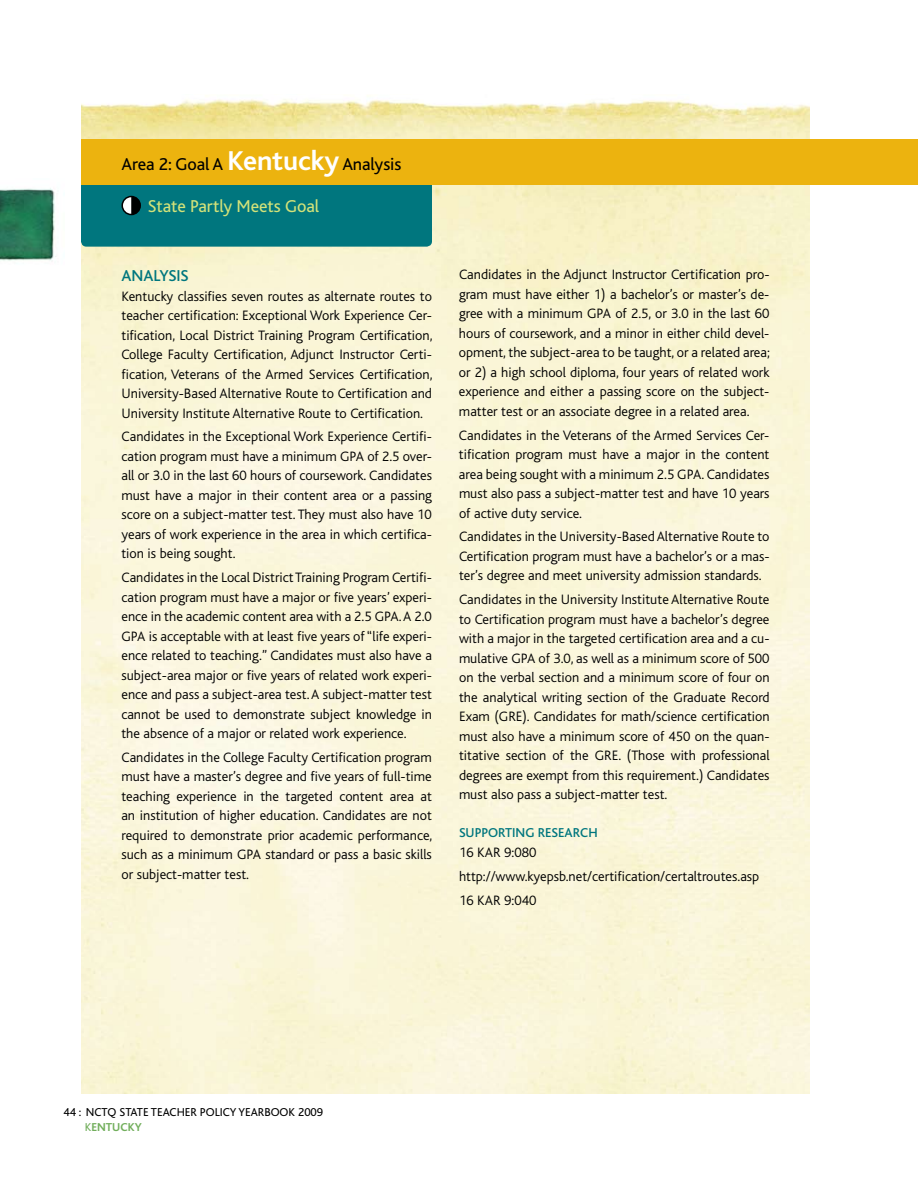
<style>
.page{position:relative;width:918px;height:1188px;background:#fff}
.page>*{position:absolute;margin:0;border:0;box-sizing:border-box;transform-origin:0 0}
.t1{font:18px "Bliss";letter-spacing:-.005em;color:#000}
.t2{font:18px "Bliss";letter-spacing:-.005em;color:#d3e279}
.t3{font:500 16.5px "Bliss";color:#00767e}
.t4{font:300 14.25px/19.5px "Bliss";color:#000;text-align:justify}
.t5{font:500 13.5px "Bliss";color:#00767e}
.t6{font:12px/14.4px "Bliss";color:#000}
.s1{font-weight:700;font-size:28.5px;color:#fff}
.s2{color:#71ae5b}
.s3{font-weight:700;color:#71ae5b}
</style>
<div class="page">
<img style="left:81px;top:95px;width:729px;height:999px">
<div style="left:81px;top:159px;width:351px;height:88px;background:#00767e;border-radius:5px"></div>
<div style="left:81px;top:140px;width:837px;height:45px;background:#ecb30f"></div>
<svg style="left:123px;top:197px;width:17px;height:17px"></svg>
<div style="left:121px;top:196px;width:20px;height:19px;border:3px solid #000;border-radius:50%"></div>
<svg style="left:123px;top:197px;width:8px;height:17px"></svg>
<img style="left:0;top:188px;width:56px;height:73px">
<p class="t1" style="left:122px;top:155px;width:281px">AREA 2: GOAL A <span class="s1">Kentucky</span> ANALYSIS</p>
<p class="t2" style="left:148px;top:197px;width:173px">STATE PARTLY MEETS GOAL</p>
<p class="t3" style="left:122px;top:267px;width:69px">ANALYSIS</p>
<p class="t4" style="left:121px;top:286px;width:313px">Kentucky classifies seven routes as alternate routes to teacher certification: Exceptional Work Experience Cer&shy;tification, Local District Training Program Certification, College Faculty Certification, Adjunct Instructor Certi&shy;fication, Veterans of the Armed Services Certification, University-Based Alternative Route to Certification and University Institute Alternative Route to Certification.</p>
<p class="t4" style="left:121px;top:427px;width:312px">Candidates in the Exceptional Work Experience Certifi&shy;cation program must have a minimum GPA of 2.5 over&shy;all or 3.0 in the last 60 hours of coursework. Candidates must have a major in their content area or a passing score on a subject-matter test. They must also have 10 years of work experience in the area in which certifica&shy;tion is being sought.</p>
<p class="t4" style="left:121px;top:568px;width:312px">Candidates in the Local District Training Program Certifi&shy;cation program must have a major or five years’ experi&shy;ence in the academic content area with a 2.5 GPA. A 2.0<br>GPA is acceptable with at least five years of “life experi&shy;ence related to teaching.” Candidates must also have a subject-area major or five years of related work experi&shy;ence and pass a subject-area test. A subject-matter test cannot be used to demonstrate subject knowledge in the absence of a major or related work experience.</p>
<p class="t4" style="left:121px;top:748px;width:312px">Candidates in the College Faculty Certification program must have a master’s degree and five years of full-time teaching experience in the targeted content area at an institution of higher education. Candidates are not required to demonstrate prior academic performance, such as a minimum GPA standard or pass a basic skills or subject-matter test.</p>
<p class="t4" style="left:459px;top:265px;width:312px">Candidates in the Adjunct Instructor Certification pro&shy;gram must have either 1) a bachelor’s or master’s de&shy;gree with a minimum GPA of 2.5, or 3.0 in the last 60 hours of coursework, and a minor in either child devel&shy;opment, the subject-area to be taught, or a related area; or 2) a high school diploma, four years of related work experience and either a passing score on the subject&shy;matter test or an associate degree in a related area.</p>
<p class="t4" style="left:459px;top:426px;width:312px">Candidates in the Veterans of the Armed Services Cer&shy;tification program must have a major in the content area being sought with a minimum 2.5 GPA. Candidates must also pass a subject-matter test and have 10 years of active duty service.</p>
<p class="t4" style="left:459px;top:527px;width:312px">Candidates in the University-Based Alternative Route to Certification program must have a bachelor’s or a mas&shy;ter’s degree and meet university admission standards.</p>
<p class="t4" style="left:459px;top:590px;width:312px">Candidates in the University Institute Alternative Route to Certification program must have a bachelor’s degree with a major in the targeted certification area and a cu&shy;mulative GPA of 3.0, as well as a minimum score of 500 on the verbal section and a minimum score of four on the analytical writing section of the Graduate Record Exam (GRE). Candidates for math/science certification must also have a minimum score of 450 on the quan&shy;titative section of the GRE. (Those with professional degrees are exempt from this requirement.) Candidates must also pass a subject-matter test.</p>
<p class="t5" style="left:459px;top:826px;width:140px">SUPPORTING RESEARCH</p>
<p class="t4" style="left:459px;top:841px;width:302px;line-height:23.9px;text-align:left">16 KAR 9:080 http://www.kyepsb.net/certification/certaltroutes.asp<br>16 KAR 9:040</p>
<p class="t6" style="left:85px;top:1105px;width:240px;text-indent:-21px">44 : NCTQ STATE TEACHER POLICY YEARBOOK 2009<br><span class="s2">K</span><span class="s3">entucKy</span></p>
</div>
